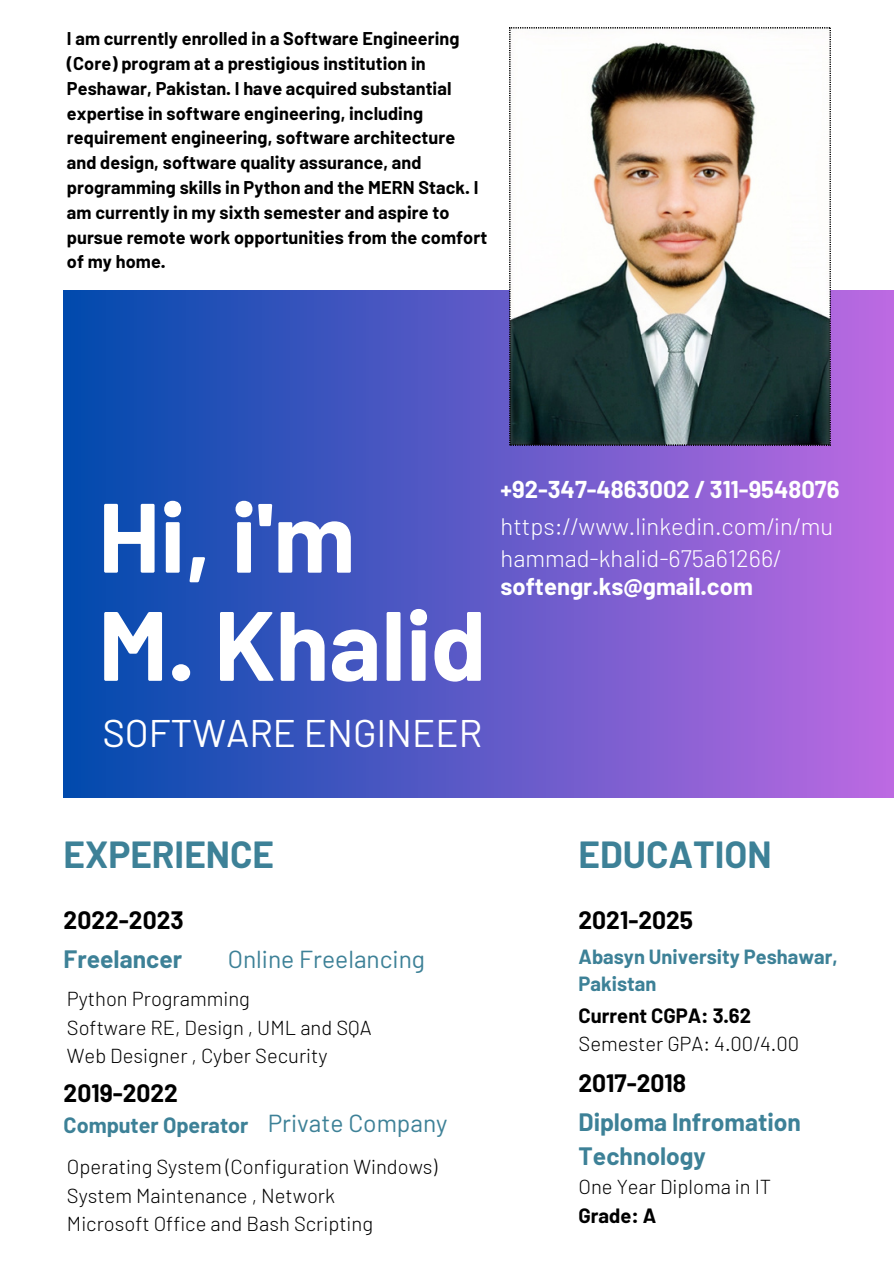
<style>
.page{position:relative;width:894px;height:1264px;background:#fff}
.page>*{position:absolute;margin:0;border:0;box-sizing:border-box;transform-origin:0 0}
.t1{font:700 98.25px "Barlow";color:#fff}
.t2{font:38.4px "Barlow";color:#fff}
.t3{font:700 36.9px "Barlow";color:#3d8197}
.t4{font:700 24.6px/33.8px "Barlow";color:#3d8197}
.t5{font:700 24.6px "Barlow";color:#000}
.t6{font:24.6px "Barlow";color:#3d8197}
.t7{font:300 23.85px/32.7px "Barlow";color:#fff}
.t8{font:700 23.85px "Barlow";color:#fff}
.t9{font:700 21.6px "Barlow";color:#3d8197}
.t10{font:300 20.25px "Barlow";color:#000}
.t11{font:700 20.25px "Barlow";color:#000}
.t12{font:700 20.1px/27px "Barlow";color:#3d8197}
.t13{font:700 18px/24.8px "Barlow";letter-spacing:.005em;color:#000}
</style>
<div class="page">
<div style="left:64px;top:290px;width:829px;height:507px;background:linear-gradient(to right,#004aad,#bd6ae2)"></div>
<img style="left:509px;top:27px;width:321px;height:418px">
<p class="t13" style="left:67px;top:26px;width:421px">I am currently enrolled in a Software Engineering (Core) program at a prestigious institution in Peshawar, Pakistan. I have acquired substantial expertise in software engineering, including requirement engineering, software architecture and design, software quality assurance, and programming skills in Python and the MERN Stack. I am currently in my sixth semester and aspire to pursue remote work opportunities from the comfort of my home.</p>
<p class="t1" style="left:98px;top:474px;width:259px">Hi, i'm</p>
<p class="t1" style="left:98px;top:582px;width:389px">M. Khalid</p>
<p class="t2" style="left:102px;top:708px;width:381px">SOFTWARE ENGINEER</p>
<p class="t8" style="left:500px;top:474px;width:340px">+92-347-4863002 / 311-9548076</p>
<p class="t7" style="left:500px;top:509px;width:334px">https://www.linkedin.com/in/mu hammad-khalid-675a61266/</p>
<p class="t8" style="left:500px;top:571px;width:254px">softengr.ks@gmail.com</p>
<p class="t3" style="left:64px;top:831px;width:212px">EXPERIENCE</p>
<p class="t3" style="left:578px;top:831px;width:195px">EDUCATION</p>
<p class="t5" style="left:64px;top:904px;width:121px">2022-2023</p>
<p class="t5" style="left:578px;top:904px;width:116px">2021-2025</p>
<p class="t4" style="left:64px;top:940px;width:120px">Freelancer</p>
<p class="t12" style="left:578px;top:942px;width:261px">Abasyn University Peshawar,<br>Pakistan</p>
<p class="t6" style="left:228px;top:943px;width:199px">Online Freelancing</p>
<p class="t10" style="left:67px;top:986px;width:184px">Python Programming</p>
<p class="t10" style="left:67px;top:1014px;width:306px">Software RE, Design , UML and SQA</p>
<p class="t10" style="left:67px;top:1042px;width:262px">Web Designer , Cyber Security</p>
<p class="t11" style="left:578px;top:1002px;width:174px">Current CGPA: 3.62</p>
<p class="t10" style="left:578px;top:1030px;width:222px">Semester GPA: 4.00/4.00</p>
<p class="t5" style="left:64px;top:1077px;width:116px">2019-2022</p>
<p class="t9" style="left:64px;top:1110px;width:186px">Computer Operator</p>
<p class="t6" style="left:267px;top:1107px;width:181px">Private Company</p>
<p class="t10" style="left:67px;top:1154px;width:372px">Operating System (Configuration Windows)</p>
<p class="t10" style="left:67px;top:1182px;width:269px">System Maintenance , Network</p>
<p class="t10" style="left:67px;top:1210px;width:307px">Microsoft Office and Bash Scripting</p>
<p class="t5" style="left:578px;top:1067px;width:109px">2017-2018</p>
<p class="t4" style="left:578px;top:1104px;width:224px">Diploma Infromation<br>Technology</p>
<p class="t10" style="left:578px;top:1174px;width:194px">One Year Diploma in IT</p>
<p class="t11" style="left:578px;top:1202px;width:79px">Grade: A</p>
</div>
